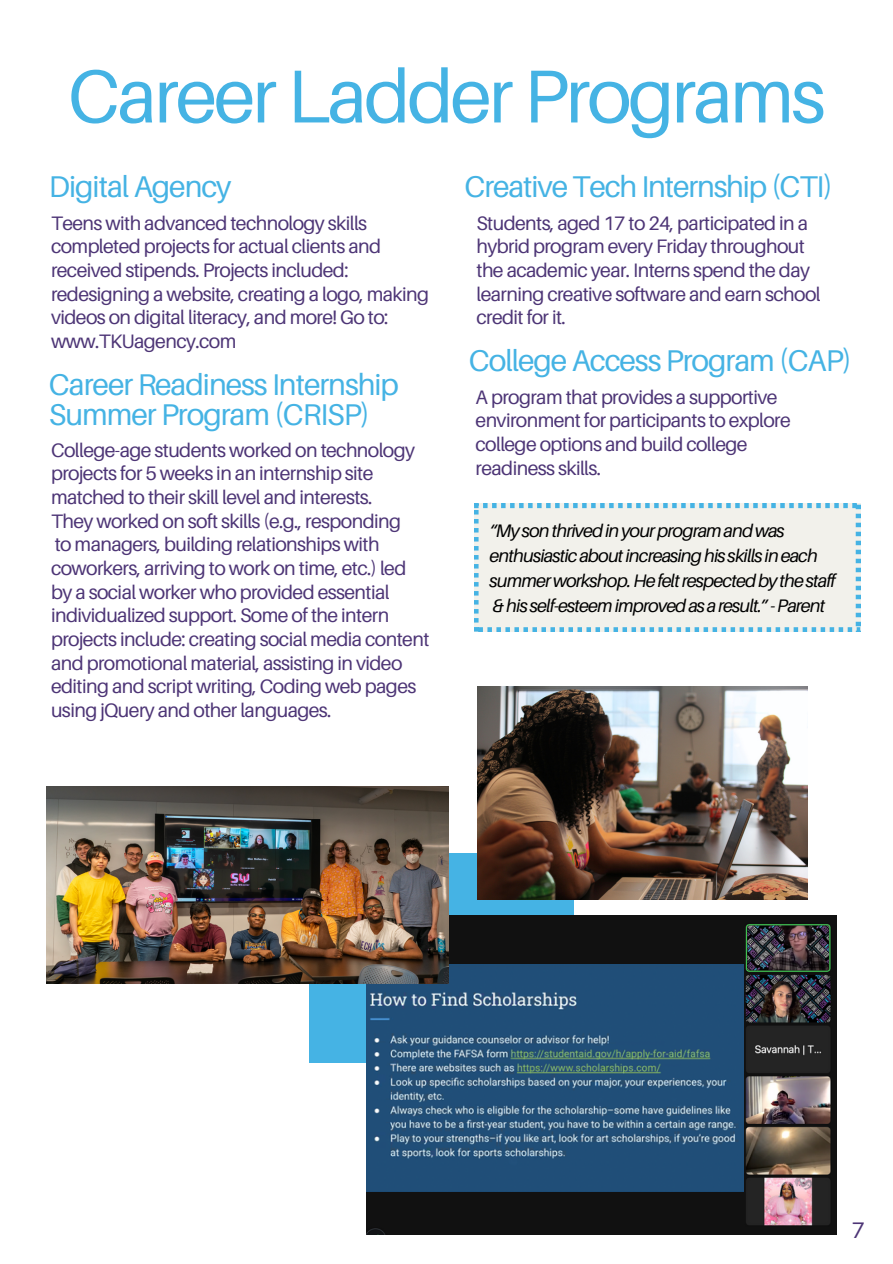
<style>
.page{position:relative;width:893px;height:1264px;background:#fff}
.page>*{position:absolute;margin:0;border:0;box-sizing:border-box;transform-origin:0 0}
.t1{font:75px "Aileron";letter-spacing:-.04em;color:#45b3e4}
.t2{font:30px/29.2px "Aileron";letter-spacing:-.035em;color:#45b3e4}
.t3{font:22.5px "Aileron";color:#4d3576}
.t4{font:19.5px/23.7px "Aileron";letter-spacing:-.03em;color:#4d3576}
.t5{font:italic 18.15px/24.8px "Aileron";letter-spacing:-.045em;color:#000}
</style>
<div class="page">
<div style="left:309px;top:853px;width:265px;height:209px;background:#45b3e4"></div>
<img style="left:477px;top:687px;width:330px;height:212px">
<div style="left:474px;top:503px;width:386px;height:128px;background:#f2f1eb"></div>
<img style="left:366px;top:915px;width:470px;height:319px">
<img style="left:366px;top:964px;width:377px;height:227px">
<img style="left:47px;top:787px;width:401px;height:196px">
<h2 class="t1" style="left:68px;top:50px;width:759px">Career Ladder Programs</h2>
<h2 class="t2" style="left:49px;top:171px;width:184px">Digital Agency</h2>
<p class="t4" style="left:51px;top:210px;width:379px">Teens with advanced technology skills completed projects for actual clients and received stipends. Projects included: redesigning a website, creating a logo, making videos on digital literacy, and more! Go to: www.TKUagency.com</p>
<p class="t2" style="left:464px;top:171px;width:369px">Creative Tech Internship (CTI)</p>
<h2 class="t4" style="left:476px;top:210px;width:345px">Students, aged 17 to 24, participated in a hybrid program every Friday throughout the academic year. Interns spend the day learning creative software and earn school credit for it.</h2>
<p class="t2" style="left:469px;top:345px;width:384px">College Access Program (CAP)</p>
<p class="t4" style="left:475px;top:385px;width:316px">A program that provides a supportive environment for participants to explore college options and build college readiness skills.</p>
<h2 class="t2" style="left:49px;top:369px;width:351px">Career Readiness Internship<br>Summer Program (CRISP)</h2>
<p class="t4" style="left:51px;top:438px;width:365px">College-age students worked on technology projects for 5 weeks in an internship site matched to their skill level and interests.</p>
<p class="t4" style="left:51px;top:508px;width:351px">They worked on soft skills (e.g., responding</p>
<p class="t4" style="left:51px;top:532px;width:357px">to managers, building relationships with coworkers, arriving to work on time, etc.) led</p>
<p class="t4" style="left:51px;top:579px;width:380px">by a social worker who provided essential individualized support. Some of the intern projects include: creating social media content and promotional material, assisting in video editing and script writing, Coding web pages using jQuery and other languages.</p>
<p class="t5" style="left:489px;top:518px;width:347px">“Mysonthrivedinyourprogramandwas enthusiasticaboutincreasinghisskillsineach summerworkshop.Hefeltrespectedbythestaff</p>
<p class="t5" style="left:492px;top:592px;width:334px">&amp;hisself-esteemimprovedasaresult.”-Parent</p>
<p class="t3" style="left:851px;top:1216px;width:15px">7</p>
</div>
